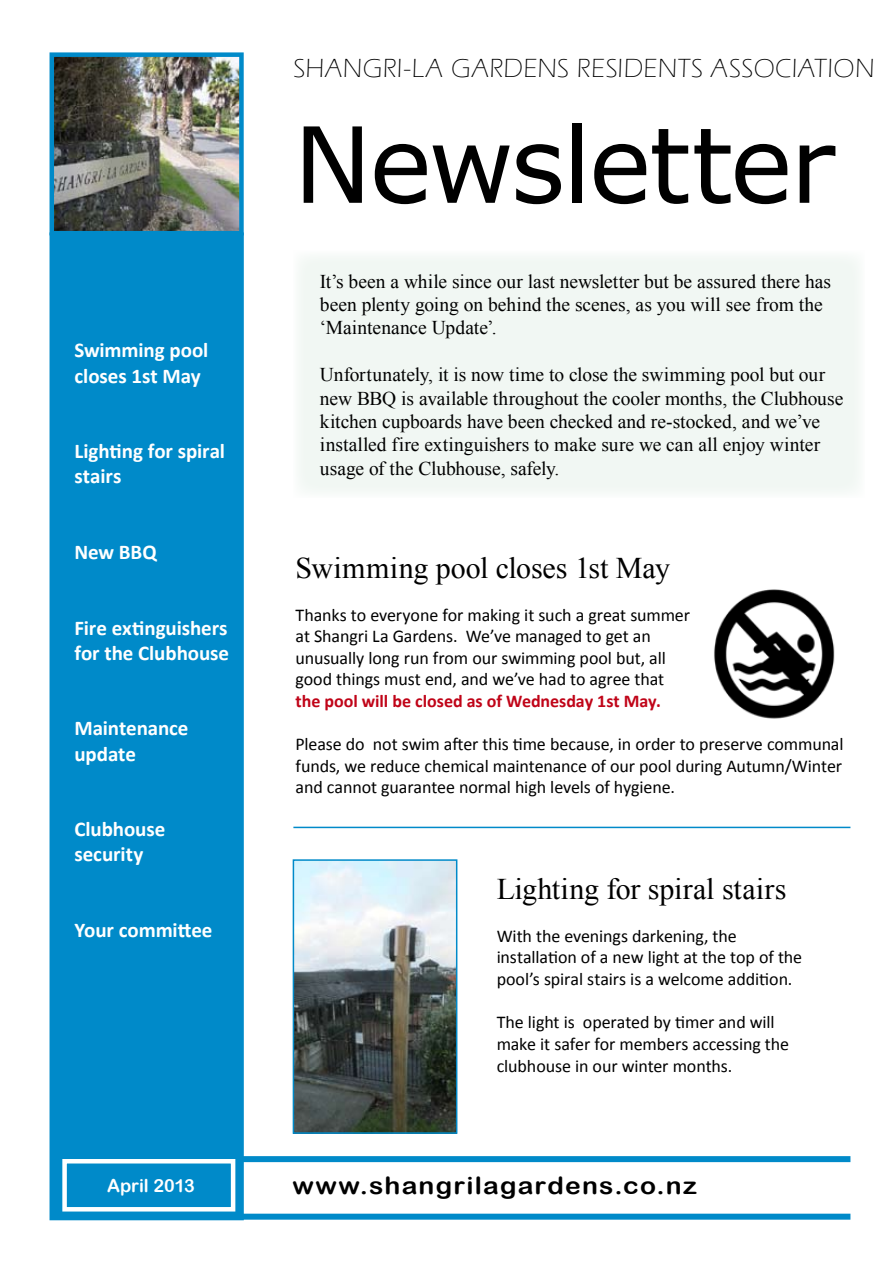
<style>
.page{position:relative;width:893px;height:1263px;background:#fff}
.page>*{position:absolute;margin:0;border:0;box-sizing:border-box;transform-origin:0 0}
.t1{font:105px "Verdana";letter-spacing:-.025em;color:#000}
.t2{font:30px "Times New Roman";letter-spacing:-.005em;color:#000}
.t3{font:300 27px "Eras ITC";letter-spacing:.015em;color:#000}
.t4{font:24px "Arial Rounded MT Bold";letter-spacing:.045em;color:#000;scale:1.1 1}
.t5{font:700 21px/25.2px "Calibri";letter-spacing:-.005em;color:#fff}
.t6{font:19.5px/23.4px "Times New Roman";letter-spacing:-.005em;color:#000}
.t7{font:18px/21.6px "Calibri";letter-spacing:-.01em;color:#000}
.t8{font:700 18px "Calibri";letter-spacing:-.005em;color:#c00418}
.t9{font:18px "Arial Rounded MT Bold";letter-spacing:-.005em;color:#fff}
</style>
<div class="page">
<img style="left:55px;top:57px;width:184px;height:173px">
<div style="left:50px;top:52px;width:194px;height:183px;border:4px solid #008ac9"></div>
<div style="left:52px;top:235px;width:190px;height:983px;background:#008ac9"></div>
<div style="left:50px;top:232px;width:194px;height:988px;border:4px solid #008ac9"></div>
<div style="left:62px;top:1159px;width:173px;height:52px;border:4px solid #fff"></div>
<div style="left:242px;top:1156px;width:608px;height:6px;background:#008ac9"></div>
<hr style="left:293px;top:827px;width:557px;height:1px;background:#008ac9">
<img style="left:714px;top:589px;width:121px;height:130px">
<div style="left:293px;top:250px;width:572px;height:248px;background:#f1f7f3"></div>
<img style="left:296px;top:862px;width:158px;height:269px">
<div style="left:293px;top:859px;width:164px;height:275px;border:2px solid #008ac9"></div>
<div style="left:242px;top:1214px;width:608px;height:6px;background:#008ac9"></div>
<p class="t5" style="left:74px;top:338px;width:136px">Swimming pool closes 1st May</p>
<p class="t5" style="left:74px;top:439px;width:152px">Lighting for spiral stairs</p>
<p class="t5" style="left:74px;top:539px;width:84px">New BBQ</p>
<p class="t5" style="left:74px;top:615px;width:156px">Fire extinguishers for the Clubhouse</p>
<p class="t5" style="left:74px;top:716px;width:116px">Maintenance update</p>
<p class="t5" style="left:74px;top:817px;width:92px">Clubhouse security</p>
<p class="t5" style="left:74px;top:917px;width:140px">Your committee</p>
<p class="t9" style="left:107px;top:1175px;width:89px">April 2013</p>
<h3 class="t3" style="left:293px;top:53px;width:583px">SHANGRI-LA GARDENS RESIDENTS ASSOCIATION</h3>
<h1 class="t1" style="left:293px;top:92px;width:543px">Newsletter</h1>
<p class="t6" style="left:320px;top:269px;width:513px">It’s been a while since our last newsletter but be assured there has been plenty going on behind the scenes, as you will see from the ‘Maintenance Update’.</p>
<p class="t6" style="left:320px;top:363px;width:525px">Unfortunately, it is now time to close the swimming pool but our new BBQ is available throughout the cooler months, the Clubhouse kitchen cupboards have been checked and re-stocked, and we’ve installed fire extinguishers to make sure we can all enjoy winter usage of the Clubhouse, safely.</p>
<h2 class="t2" style="left:296px;top:548px;width:376px">Swimming pool closes 1st May</h2>
<p class="t7" style="left:296px;top:604px;width:396px">Thanks to everyone for making it such a great summer at Shangri La Gardens. We’ve managed to get an unusually long run from our swimming pool but, all good things must end, and we’ve had to agree that</p>
<p class="t8" style="left:296px;top:689px;width:367px">the pool will be closed as of Wednesday 1st May.</p>
<p class="t7" style="left:296px;top:733px;width:549px;text-align:justify">Please do not swim after this time because, in order to preserve communal funds, we reduce chemical maintenance of our pool during Autumn/Winter and cannot guarantee normal high levels of hygiene.</p>
<h2 class="t2" style="left:497px;top:868px;width:291px">Lighting for spiral stairs</h2>
<p class="t7" style="left:497px;top:925px;width:307px">With the evenings darkening, the installation of a new light at the top of the pool’s spiral stairs is a welcome addition.</p>
<p class="t7" style="left:497px;top:1011px;width:294px">The light is operated by timer and will make it safer for members accessing the clubhouse in our winter months.</p>
<h3 class="t4" style="left:292px;top:1171px;width:369px">www.shangrilagardens.co.nz</h3>
</div>
